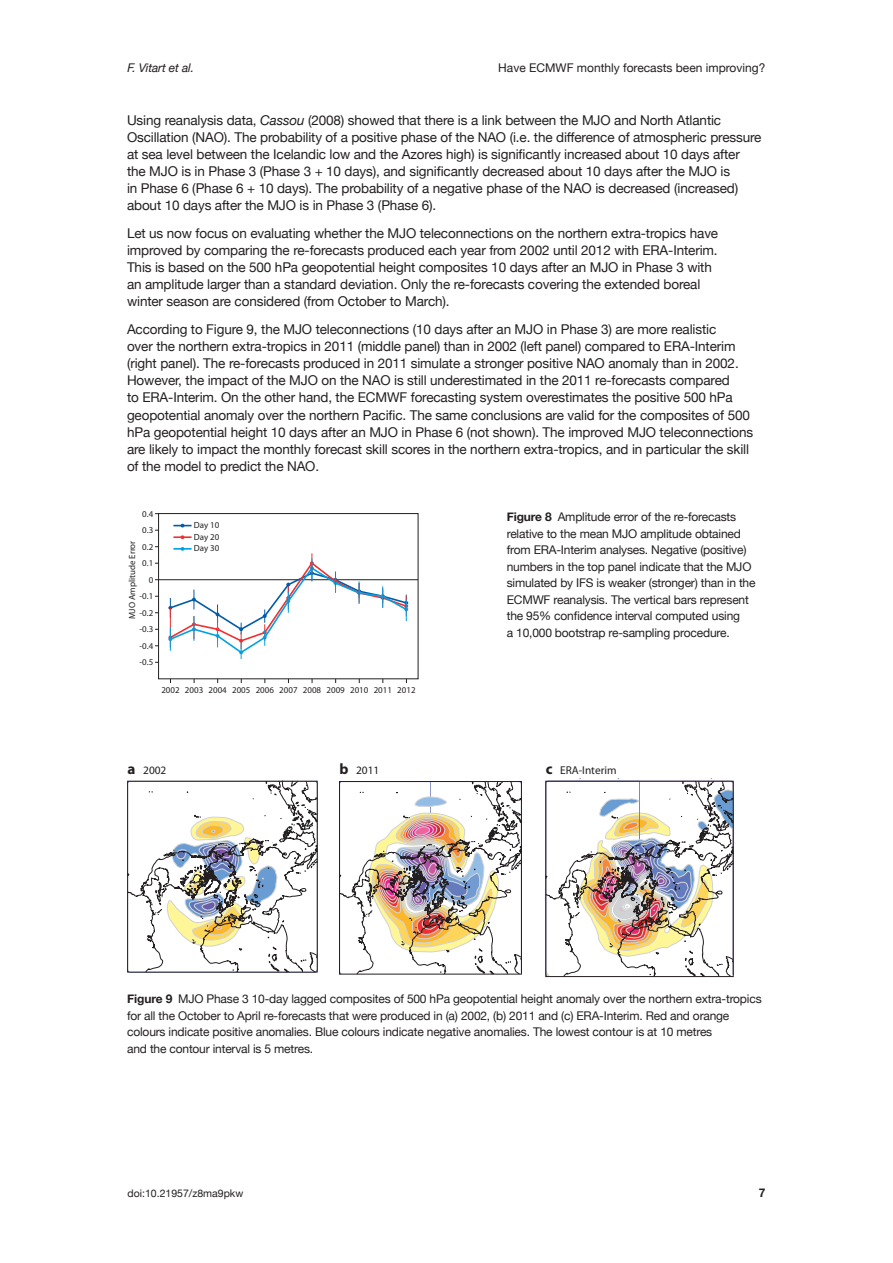
<style>
.page{position:relative;width:893px;height:1263px;background:#fff}
.page>*{position:absolute;margin:0;border:0;box-sizing:border-box;transform-origin:0 0}
.t1{font:13.5px/17.1px "Helvetica Neue";letter-spacing:-.01em;color:#231f20}
.t2{font:12px/16.5px "Helvetica Neue";letter-spacing:-.015em;color:#231f20}
.t3{font:italic 12px "Helvetica Neue";letter-spacing:-.01em;color:#231f20}
.t4{font:700 12px "Helvetica Neue";color:#231f20}
.t5{font:11.4px "Myriad Pro";color:#231f20}
.t6{font:10.5px "Helvetica Neue";color:#231f20}
.t7{font:8.85px/11.6px "Myriad Pro";color:#231f20;text-align:justify}
.t8{font:5.55px "Helvetica";color:#3854a4;scale:1.15 1}
.s1{font-style:italic}
.s2{font-weight:700}
.s3{font-weight:700;font-size:15.15px}
</style>
<div class="page">
<svg style="left:545px;top:780px;width:189px;height:195px"></svg>
<div style="left:545px;top:781px;width:189px;height:196px;border:1px solid #231f20"></div>
<svg style="left:339px;top:783px;width:183px;height:192px"></svg>
<div style="left:339px;top:781px;width:183px;height:193px;border:1px solid #231f20"></div>
<svg style="left:127px;top:780px;width:191px;height:193px"></svg>
<div style="left:127px;top:781px;width:191px;height:191px;border:1px solid #231f20"></div>
<hr style="left:159px;top:579px;width:259px;height:1px;background:#231f20">
<div style="left:158px;top:513px;width:260px;height:166px;border:1px solid #231f20"></div>
<svg style="left:173px;top:524px;width:19px;height:3px"></svg>
<svg style="left:173px;top:535px;width:19px;height:4px"></svg>
<svg style="left:168px;top:547px;width:240px;height:112px"></svg>
<p class="t3" style="left:128px;top:59px;width:68px">F. Vitart et al.</p>
<p class="t2" style="left:498px;top:60px;width:269px">Have ECMWF monthly forecasts been improving?</p>
<p class="t1" style="left:127px;top:112px;width:636px">Using reanalysis data, <span class="s1">Cassou</span> (2008) showed that there is a link between the MJO and North Atlantic Oscillation (NAO). The probability of a positive phase of the NAO (i.e. the difference of atmospheric pressure at sea level between the Icelandic low and the Azores high) is significantly increased about 10 days after the MJO is in Phase 3 (Phase 3 + 10 days), and significantly decreased about 10 days after the MJO is<br>in Phase 6 (Phase 6 + 10 days). The probability of a negative phase of the NAO is decreased (increased) about 10 days after the MJO is in Phase 3 (Phase 6).</p>
<p class="t1" style="left:127px;top:225px;width:593px">Let us now focus on evaluating whether the MJO teleconnections on the northern extra-tropics have improved by comparing the re-forecasts produced each year from 2002 until 2012 with ERA-Interim.<br>This is based on the 500 hPa geopotential height composites 10 days after an MJO in Phase 3 with an amplitude larger than a standard deviation. Only the re-forecasts covering the extended boreal winter season are considered (from October to March).</p>
<p class="t1" style="left:127px;top:321px;width:628px">According to Figure 9, the MJO teleconnections (10 days after an MJO in Phase 3) are more realistic<br>over the northern extra-tropics in 2011 (middle panel) than in 2002 (left panel) compared to ERA-Interim (right panel). The re-forecasts produced in 2011 simulate a stronger positive NAO anomaly than in 2002.<br>However, the impact of the MJO on the NAO is still underestimated in the 2011 re-forecasts compared<br>to ERA-Interim. On the other hand, the ECMWF forecasting system overestimates the positive 500 hPa geopotential anomaly over the northern Pacific. The same conclusions are valid for the composites of 500 hPa geopotential height 10 days after an MJO in Phase 6 (not shown). The improved MJO teleconnections are likely to impact the monthly forecast skill scores in the northern extra-tropics, and in particular the skill of the model to predict the NAO.</p>
<p class="t7" style="left:142px;top:508px;width:12px">0.4</p>
<p class="t7" style="left:142px;top:524px;width:12px">0.3</p>
<p class="t7" style="left:126px;top:619px;width:79px;rotate:-90deg">MJO Amplitude Error</p>
<p class="t7" style="left:142px;top:541px;width:12px">0.2</p>
<p class="t7" style="left:142px;top:557px;width:12px">0.1</p>
<p class="t7" style="left:149px;top:574px;width:6px">0</p>
<p class="t7" style="left:140px;top:590px;width:15px">-0.1</p>
<p class="t7" style="left:140px;top:607px;width:15px">-0.2</p>
<p class="t7" style="left:140px;top:623px;width:15px">-0.3</p>
<p class="t7" style="left:140px;top:640px;width:15px">-0.4</p>
<p class="t7" style="left:140px;top:656px;width:15px">-0.5</p>
<p class="t7" style="left:194px;top:519px;width:27px">Day 10<br>Day 20<br>Day 30</p>
<p class="t7" style="left:161px;top:684px;width:256px">2002 2003 2004 2005 2006 2007 2008 2009 2010 2011 2012</p>
<p class="t2" style="left:507px;top:509px;width:250px"><span class="s2">Figure 8</span> Amplitude error of the re-forecasts relative to the mean MJO amplitude obtained from ERA-Interim analyses. Negative (positive) numbers in the top panel indicate that the MJO simulated by IFS is weaker (stronger) than in the ECMWF reanalysis. The vertical bars represent the 95% confidence interval computed using<br>a 10,000 bootstrap re-sampling procedure.</p>
<p class="t5" style="left:128px;top:763px;width:40px"><span class="s3">a</span> 2002</p>
<p class="t5" style="left:339px;top:763px;width:41px"><span class="s3">b</span> 2011</p>
<p class="t5" style="left:546px;top:763px;width:72px"><span class="s3">c</span> ERA-Interim</p>
<p class="t8" style="left:579px;top:772px;width:4px">y</p>
<p class="t8" style="left:618px;top:772px;width:4px">y</p>
<p class="t8" style="left:711px;top:772px;width:5px">p</p>
<p class="t2" style="left:127px;top:991px;width:636px"><span class="s2">Figure 9</span> MJO Phase 3 10-day lagged composites of 500 hPa geopotential height anomaly over the northern extra-tropics for all the October to April re-forecasts that were produced in (a) 2002, (b) 2011 and (c) ERA-Interim. Red and orange colours indicate positive anomalies. Blue colours indicate negative anomalies. The lowest contour is at 10 metres<br>and the contour interval is 5 metres.</p>
<p class="t6" style="left:128px;top:1186px;width:117px">doi:10.21957/z8ma9pkw</p>
<p class="t4" style="left:759px;top:1183px;width:8px">7</p>
</div>
